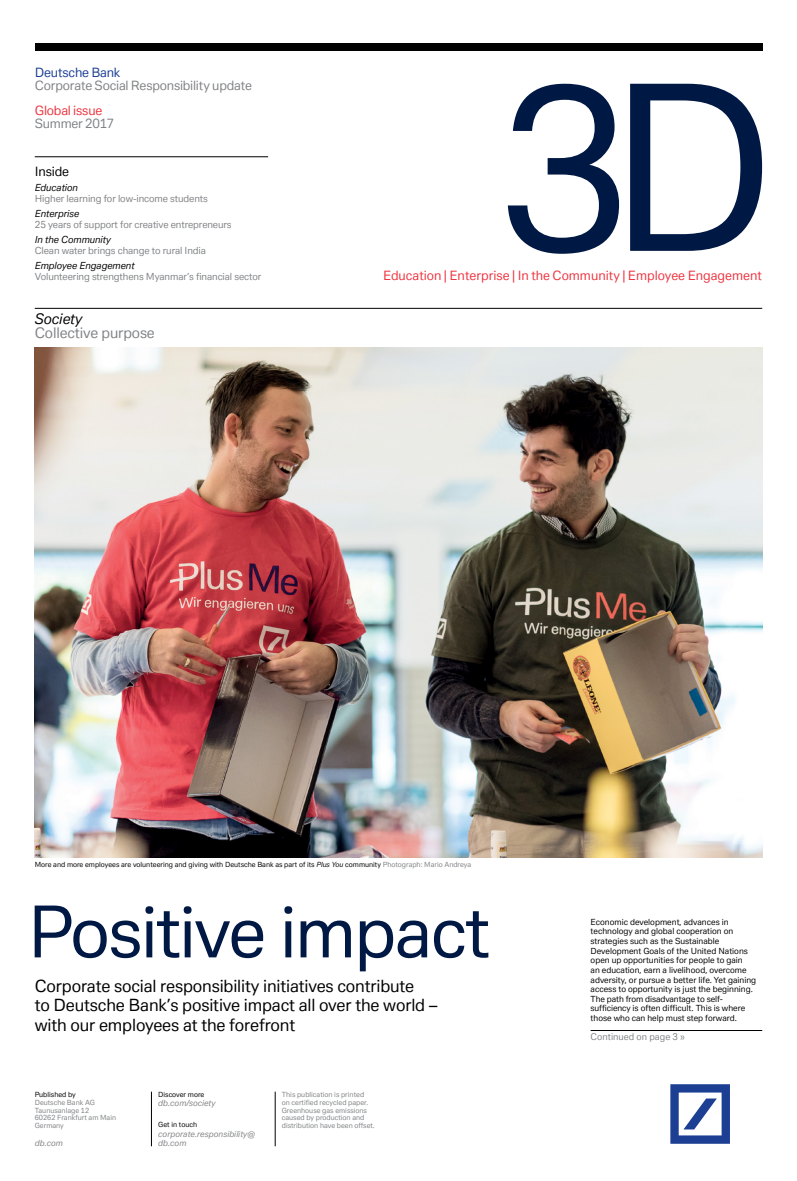
<style>
.page{position:relative;width:797px;height:1181px;background:#fff}
.page>*{position:absolute;margin:0;border:0;box-sizing:border-box;transform-origin:0 0}
.t1{font:225.75px "Deutsche Bank Text";color:#001844}
.t2{font:70px "Deutsche Bank Text";letter-spacing:-.025em;color:#001844}
.t3{font:16.62px/19.2px "Deutsche Bank Text";letter-spacing:-.01em;color:#000}
.t4{font:14.44px "Deutsche Bank Text";letter-spacing:-.01em;color:#808285}
.t5{font:italic 14.44px "Deutsche Bank Text";letter-spacing:-.01em;color:#000}
.t6{font:12.69px "Deutsche Bank Text";color:#ee343f}
.t7{font:12.69px "Deutsche Bank Text";letter-spacing:-.015em;color:#808285}
.t8{font:12.69px "Deutsche Bank Text";letter-spacing:-.015em;color:#1c3f94}
.t9{font:12.69px "Deutsche Bank Text";letter-spacing:-.01em;color:#000}
.t10{font:9.62px "Deutsche Bank Text";letter-spacing:-.01em;color:#808285}
.t11{font:italic 9.62px "Deutsche Bank Text";letter-spacing:-.01em;color:#000}
.t12{font:9.19px "Deutsche Bank Text";color:#808285}
.t13{font:8.31px/9.6px "Deutsche Bank Text";color:#000}
.t14{font:italic 8.31px/9.6px "Deutsche Bank Text";color:#808285}
.t15{font:7px/7.9px "Deutsche Bank Text";color:#808285}
.t16{font:7px "Deutsche Bank Text";color:#000}
.s1{font-style:italic}
.s2{color:#808285}
</style>
<div class="page">
<img style="left:35px;top:347px;width:726px;height:510px">
<hr style="left:151px;top:1091px;width:1px;height:55px;background:#000">
<hr style="left:275px;top:1091px;width:1px;height:55px;background:#000">
<hr style="left:590px;top:1030px;width:171px;height:1px;background:#000">
<hr style="left:35px;top:308px;width:726px;height:1px;background:#000">
<svg style="left:670px;top:1084px;width:59px;height:59px"></svg>
<div style="left:35px;top:44px;width:726px;height:7px;background:#000"></div>
<hr style="left:35px;top:156px;width:233px;height:1px;background:#000">
<h3 class="t8" style="left:35px;top:65px;width:87px">Deutsche Bank</h3>
<h3 class="t7" style="left:35px;top:77px;width:219px">Corporate Social Responsibility update</h3>
<h3 class="t6" style="left:35px;top:103px;width:69px">Global issue</h3>
<h3 class="t7" style="left:35px;top:115px;width:81px">Summer 2017</h3>
<h3 class="t9" style="left:35px;top:163px;width:36px">Inside</h3>
<p class="t11" style="left:35px;top:181px;width:45px">Education</p>
<p class="t10" style="left:35px;top:192px;width:174px">Higher learning for low-income students</p>
<p class="t11" style="left:35px;top:207px;width:46px">Enterprise</p>
<p class="t10" style="left:35px;top:218px;width:198px">25 years of support for creative entrepreneurs</p>
<p class="t11" style="left:35px;top:233px;width:78px">In the Community</p>
<p class="t10" style="left:35px;top:244px;width:173px">Clean water brings change to rural India</p>
<p class="t11" style="left:35px;top:259px;width:101px">Employee Engagement</p>
<p class="t10" style="left:35px;top:270px;width:228px">Volunteering strengthens Myanmar’s financial sector</p>
<h3 class="t6" style="left:383px;top:267px;width:380px">Education | Enterprise | In the Community | Employee Engagement</h3>
<h1 class="t1" style="left:497px;top:27px;width:280px">3D</h1>
<h3 class="t5" style="left:35px;top:310px;width:49px">Society</h3>
<h3 class="t4" style="left:35px;top:324px;width:121px">Collective purpose</h3>
<p class="t16" style="left:35px;top:860px;width:438px">More and more employees are volunteering and giving with Deutsche Bank as part of its <span class="s1">Plus You</span> community <span class="s2">Photograph: Mario Andreya</span></p>
<h2 class="t2" style="left:27px;top:888px;width:464px">Positive impact</h2>
<h3 class="t3" style="left:35px;top:976px;width:404px">Corporate social responsibility initiatives contribute<br>to Deutsche Bank’s positive impact all over the world – with our employees at the forefront</h3>
<p class="t16" style="left:35px;top:1090px;width:43px">Published by</p>
<p class="t15" style="left:35px;top:1098px;width:83px">Deutsche Bank AG<br>Taunusanlage 12<br>60262 Frankfurt am Main<br>Germany</p>
<p class="t14" style="left:35px;top:1138px;width:30px">db.com</p>
<p class="t16" style="left:158px;top:1090px;width:48px">Discover more</p>
<p class="t14" style="left:158px;top:1098px;width:59px">db.com/society</p>
<p class="t16" style="left:158px;top:1120px;width:40px">Get in touch</p>
<p class="t14" style="left:158px;top:1128px;width:98px">corporate.responsibility@ db.com</p>
<p class="t15" style="left:282px;top:1090px;width:94px">This publication is printed<br>on certified recycled paper.<br>Greenhouse gas emissions caused by production and distribution have been offset.</p>
<p class="t13" style="left:590px;top:917px;width:167px">Economic development, advances in technology and global cooperation on strategies such as the Sustainable Development Goals of the United Nations open up opportunities for people to gain<br>an education, earn a livelihood, overcome adversity, or pursue a better life. Yet gaining access to opportunity is just the beginning.<br>The path from disadvantage to self&shy;sufficiency is often difficult. This is where those who can help must step forward.</p>
<p class="t12" style="left:590px;top:1031px;width:96px">Continued on page 3 »</p>
</div>
